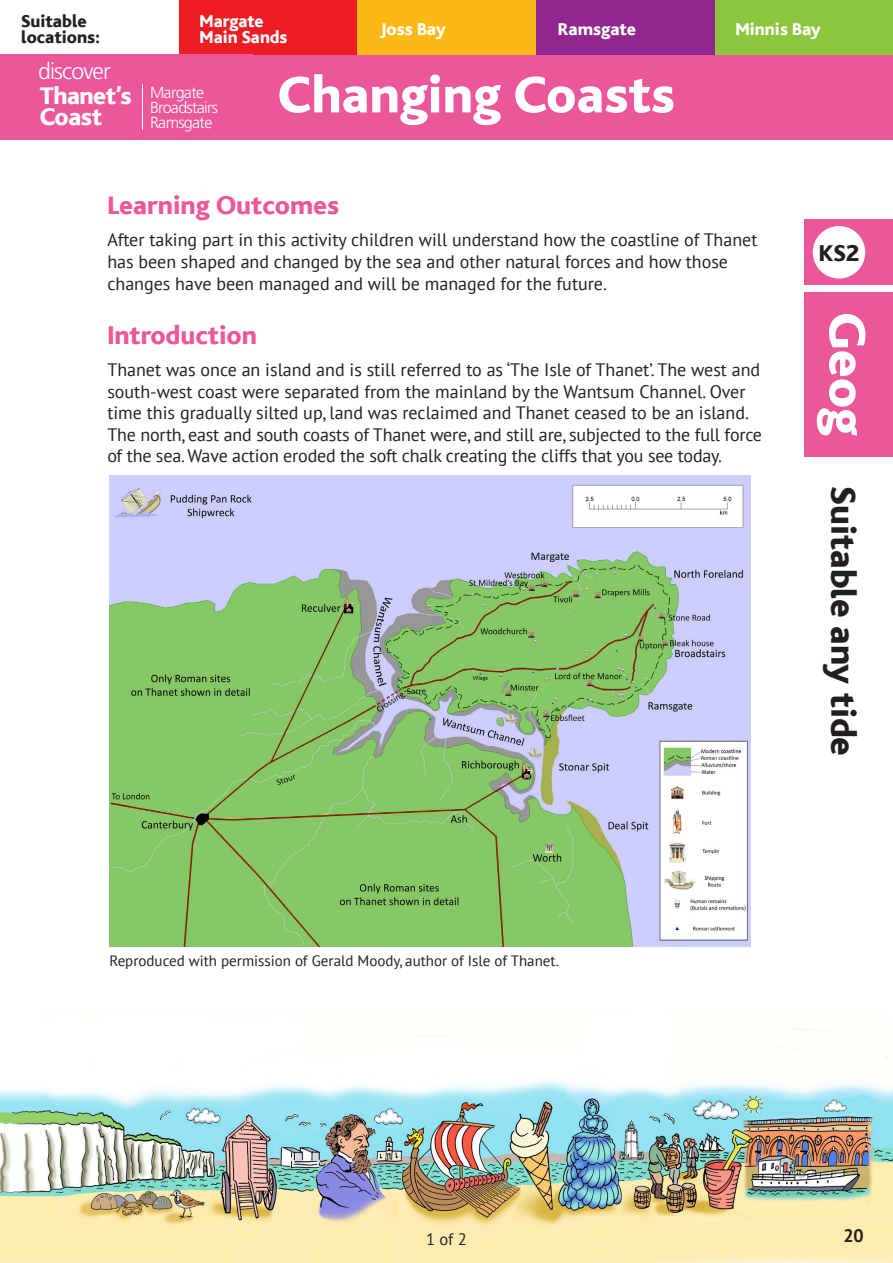
<style>
.page{position:relative;width:893px;height:1263px;background:#fff}
.page>*{position:absolute;margin:0;border:0;box-sizing:border-box;transform-origin:0 0}
.t1{font:800 54px "Bliss";color:#fff}
.t2{font:800 36px "Bliss";color:#231f20}
.t3{font:800 27px "Bliss";color:#ec569a}
.t4{font:800 25.2px "Bliss";letter-spacing:-.02em;color:#fff}
.t5{font:800 24px "Bliss";color:#231f20}
.t6{font:300 22.95px "Frutiger";letter-spacing:-.04em;color:#fff}
.t7{font:18px/21.6px "PT Sans";color:#231f20}
.t8{font:800 18px "Bliss";color:#fff}
.t9{font:800 18px "Bliss";color:#231f20}
.t10{font:700 18px "PT Sans";color:#231f20}
.t11{font:16.5px "PT Sans";color:#231f20}
.t12{font:300 16.05px "Frutiger";letter-spacing:-.04em;color:#fff}
.t13{font:15px "PT Sans";color:#231f20}
</style>
<div class="page">
<div style="left:250px;top:54px;width:643px;height:85px;background:#ec569a"></div>
<div style="left:804px;top:220px;width:89px;height:65px;background:#ec569a"></div>
<div style="left:813px;top:226px;width:52px;height:53px;background:#fff;border-radius:50%"></div>
<div style="left:804px;top:293px;width:89px;height:164px;background:#ec569a"></div>
<img style="left:109px;top:475px;width:641px;height:471px">
<div style="left:714px;top:0;width:179px;height:54px;background:#8bc63e"></div>
<div style="left:179px;top:0;width:182px;height:54px;background:#ee1d23"></div>
<div style="left:357px;top:0;width:179px;height:54px;background:#fcb814"></div>
<div style="left:536px;top:0;width:178px;height:54px;background:#90268f"></div>
<div style="left:0;top:54px;width:253px;height:85px;background:#ec569a"></div>
<hr style="left:142px;top:84px;width:1px;height:46px;background:#fff">
<img style="left:0;top:1028px;width:893px;height:235px">
<p class="t9" style="left:21px;top:12px;width:67px">Suitable</p>
<p class="t9" style="left:21px;top:28px;width:80px">locations:</p>
<p class="t6" style="left:38px;top:59px;width:74px">discover</p>
<p class="t4" style="left:40px;top:82px;width:93px">Thanet’s</p>
<p class="t4" style="left:40px;top:104px;width:64px">Coast</p>
<p class="t8" style="left:200px;top:12px;width:66px">Margate</p>
<p class="t8" style="left:200px;top:28px;width:89px">Main Sands</p>
<p class="t8" style="left:380px;top:20px;width:67px">Joss Bay</p>
<p class="t8" style="left:558px;top:20px;width:80px">Ramsgate</p>
<p class="t12" style="left:150px;top:83px;width:56px">Margate</p>
<p class="t12" style="left:150px;top:98px;width:70px">Broadstairs</p>
<p class="t12" style="left:150px;top:113px;width:64px">Ramsgate</p>
<p class="t1" style="left:278px;top:67px;width:399px">Changing Coasts</p>
<p class="t8" style="left:735px;top:20px;width:87px">Minnis Bay</p>
<p class="t3" style="left:107px;top:191px;width:233px">Learning Outcomes</p>
<p class="t7" style="left:107px;top:229px;width:652px">After taking part in this activity children will understand how the coastline of Thanet has been shaped and changed by the sea and other natural forces and how those changes have been managed and will be managed for the future.</p>
<p class="t3" style="left:107px;top:321px;width:151px">Introduction</p>
<p class="t7" style="left:107px;top:358px;width:654px">Thanet was once an island and is still referred to as ‘The Isle of Thanet’. The west and south-west coast were separated from the mainland by the Wantsum Channel. Over time this gradually silted up, land was reclaimed and Thanet ceased to be an island.</p>
<p class="t7" style="left:107px;top:423px;width:656px">The north, east and south coasts of Thanet were, and still are, subjected to the full force of the sea. Wave action eroded the soft chalk creating the cliffs that you see today.</p>
<p class="t5" style="left:819px;top:240px;width:42px">KS2</p>
<p class="t1" style="left:875px;top:312px;width:125px;rotate:90deg">Geog</p>
<p class="t2" style="left:862px;top:486px;width:271px;rotate:90deg">Suitable any tide</p>
<p class="t13" style="left:109px;top:951px;width:451px">Reproduced with permission of Gerald Moody, author of Isle of Thanet.</p>
<p class="t11" style="left:426px;top:1229px;width:42px">1 of 2</p>
<p class="t10" style="left:843px;top:1224px;width:22px">20</p>
</div>
